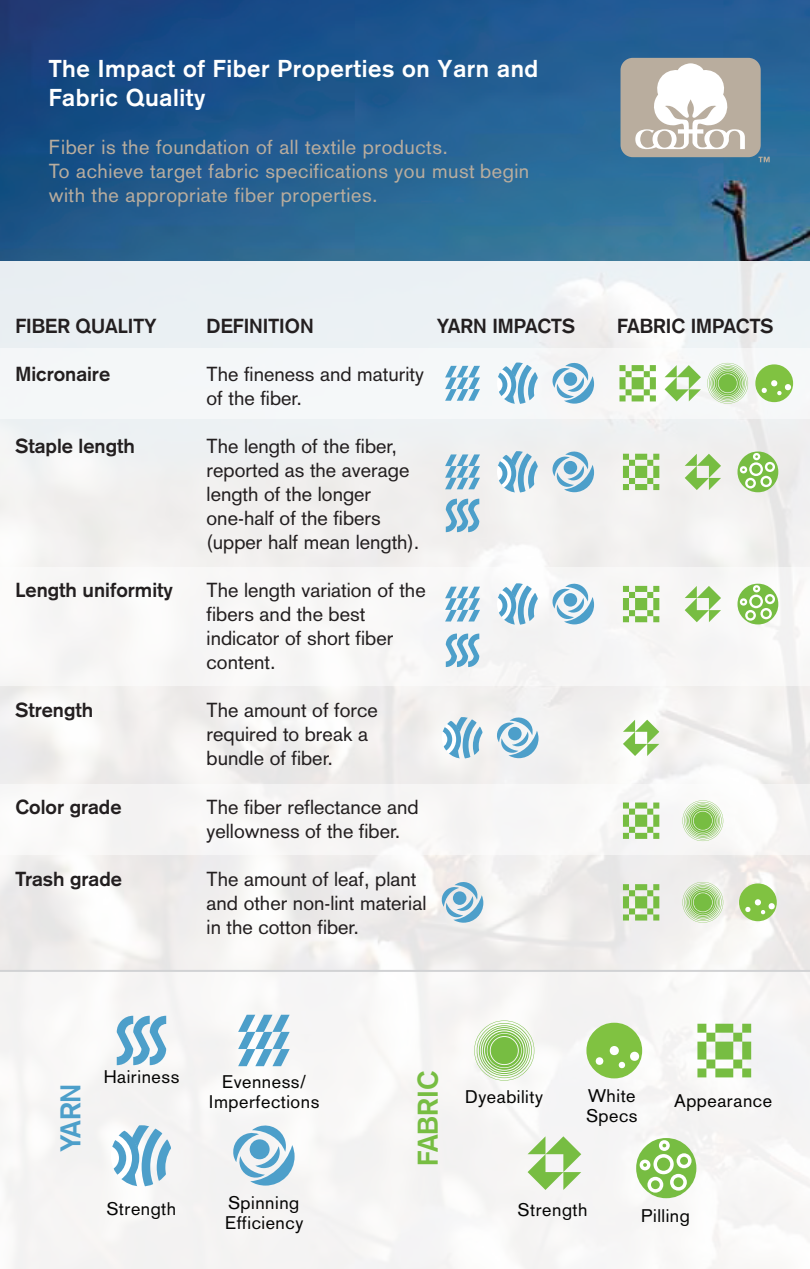
<style>
.page{position:relative;width:810px;height:1269px;background:#fff}
.page>*{position:absolute;margin:0;border:0;box-sizing:border-box;transform-origin:0 0}
.t1{font:700 28px "Akzidenz Grotesk";color:#77bd42}
.t2{font:700 28px "Akzidenz Grotesk";color:#4d9fca}
.t3{font:700 24px/28.8px "Akzidenz Grotesk";letter-spacing:.025em;color:#fff}
.t4{font:20px/24px "Akzidenz Grotesk";color:#231f20}
.t5{font:20px/24px "Akzidenz Grotesk";letter-spacing:.025em;color:#b9ad9e}
.t6{font:700 20px "Akzidenz Grotesk";color:#231f20}
.t7{font:18px/20px "Akzidenz Grotesk";letter-spacing:.03em;color:#050504}
</style>
<div class="page">
<img style="left:0;top:0;width:809px;height:261px">
<div style="left:0;top:261px;width:809px;height:1008px;background:linear-gradient(to right,#f0f0f1,#f1f0f0)"></div>
<div style="left:0;top:349px;width:809px;height:70px;background:#f5f7f8"></div>
<div style="left:0;top:567px;width:809px;height:119px;background:#f7f7f6"></div>
<div style="left:0;top:785px;width:809px;height:70px;background:#f7f6f6"></div>
<div style="left:0;top:971px;width:809px;height:298px;background:#f6f5f5"></div>
<div style="left:620px;top:58px;width:140px;height:99px;background:#b9ad9e;border-radius:12px"></div>
<svg style="left:635px;top:63px;width:109px;height:87px"></svg>
<svg style="left:758px;top:157px;width:11px;height:5px"></svg>
<svg style="left:238px;top:1014px;width:51px;height:52px"></svg>
<svg style="left:117px;top:1015px;width:49px;height:50px"></svg>
<svg style="left:112px;top:1125px;width:59px;height:61px"></svg>
<svg style="left:233px;top:1125px;width:61px;height:60px"></svg>
<div style="left:249px;top:1139px;width:20px;height:20px;background:#4d9fca;border-radius:50%"></div>
<svg style="left:697px;top:1023px;width:54px;height:54px"></svg>
<svg style="left:527px;top:1136px;width:54px;height:54px"></svg>
<svg style="left:474px;top:1020px;width:60px;height:60px"></svg>
<svg style="left:586px;top:1022px;width:56px;height:56px"></svg>
<svg style="left:636px;top:1138px;width:60px;height:60px"></svg>
<svg style="left:445px;top:366px;width:35px;height:35px"></svg>
<svg style="left:445px;top:454px;width:35px;height:35px"></svg>
<svg style="left:445px;top:586px;width:35px;height:35px"></svg>
<svg style="left:498px;top:362px;width:40px;height:42px"></svg>
<svg style="left:497px;top:451px;width:41px;height:42px"></svg>
<svg style="left:498px;top:583px;width:40px;height:42px"></svg>
<svg style="left:441px;top:717px;width:42px;height:41px"></svg>
<svg style="left:552px;top:362px;width:42px;height:42px"></svg>
<div style="left:563px;top:372px;width:14px;height:14px;background:#4d9fca;border-radius:50%"></div>
<svg style="left:551px;top:450px;width:43px;height:42px"></svg>
<div style="left:563px;top:461px;width:14px;height:13px;background:#4d9fca;border-radius:50%"></div>
<svg style="left:552px;top:583px;width:42px;height:41px"></svg>
<div style="left:563px;top:593px;width:14px;height:13px;background:#4d9fca;border-radius:50%"></div>
<svg style="left:495px;top:716px;width:43px;height:42px"></svg>
<div style="left:508px;top:727px;width:13px;height:13px;background:#4d9fca;border-radius:50%"></div>
<svg style="left:440px;top:880px;width:43px;height:42px;background:#b6d1df"></svg>
<div style="left:453px;top:891px;width:13px;height:14px;background:#4d9fca;border-radius:50%"></div>
<svg style="left:445px;top:499px;width:34px;height:33px"></svg>
<svg style="left:445px;top:633px;width:34px;height:34px"></svg>
<svg style="left:619px;top:365px;width:36px;height:36px"></svg>
<svg style="left:622px;top:454px;width:37px;height:36px"></svg>
<svg style="left:622px;top:586px;width:37px;height:36px"></svg>
<svg style="left:622px;top:802px;width:37px;height:37px"></svg>
<svg style="left:622px;top:884px;width:37px;height:36px"></svg>
<svg style="left:664px;top:365px;width:36px;height:36px"></svg>
<svg style="left:684px;top:454px;width:36px;height:36px"></svg>
<svg style="left:684px;top:586px;width:36px;height:36px"></svg>
<svg style="left:622px;top:719px;width:37px;height:37px"></svg>
<svg style="left:707px;top:363px;width:40px;height:41px"></svg>
<svg style="left:682px;top:800px;width:41px;height:41px"></svg>
<svg style="left:682px;top:882px;width:41px;height:40px;background:#bcdaa3"></svg>
<svg style="left:737px;top:451px;width:41px;height:41px"></svg>
<svg style="left:737px;top:584px;width:41px;height:40px"></svg>
<svg style="left:755px;top:364px;width:37px;height:38px"></svg>
<svg style="left:738px;top:883px;width:38px;height:38px"></svg>
<hr style="left:0;top:970px;width:809px;height:2px;background:#d1d2d4">
<p class="t3" style="left:49px;top:54px;width:491px">The Impact of Fiber Properties on Yarn and<br>Fabric Quality</p>
<p class="t5" style="left:49px;top:135px;width:482px">Fiber is the foundation of all textile products.<br>To achieve target fabric specifications you must begin with the appropriate fiber properties.</p>
<p class="t6" style="left:16px;top:314px;width:143px">FIBER QUALITY</p>
<p class="t6" style="left:16px;top:362px;width:96px">Micronaire</p>
<p class="t6" style="left:16px;top:434px;width:121px">Staple length</p>
<p class="t6" style="left:16px;top:578px;width:159px">Length uniformity</p>
<p class="t6" style="left:16px;top:698px;width:79px">Strength</p>
<p class="t6" style="left:16px;top:794px;width:107px">Color grade</p>
<p class="t6" style="left:16px;top:866px;width:108px">Trash grade</p>
<p class="t6" style="left:206px;top:314px;width:109px">DEFINITION</p>
<p class="t4" style="left:206px;top:362px;width:219px">The fineness and maturity of the fiber.</p>
<p class="t4" style="left:206px;top:434px;width:214px">The length of the fiber, reported as the average length of the longer one-half of the fibers (upper half mean length).</p>
<p class="t4" style="left:206px;top:578px;width:220px">The length variation of the fibers and the best indicator of short fiber content.</p>
<p class="t4" style="left:206px;top:698px;width:173px">The amount of force required to break a bundle of fiber.</p>
<p class="t4" style="left:206px;top:794px;width:213px">The fiber reflectance and yellowness of the fiber.</p>
<p class="t4" style="left:206px;top:866px;width:221px">The amount of leaf, plant and other non-lint material in the cotton fiber.</p>
<p class="t6" style="left:436px;top:314px;width:140px">YARN IMPACTS</p>
<p class="t6" style="left:617px;top:314px;width:157px">FABRIC IMPACTS</p>
<h1 class="t2" style="left:54px;top:1152px;width:71px;rotate:-90deg">YARN</h1>
<p class="t7" style="left:104px;top:1066px;width:77px">Hairiness</p>
<p class="t7" style="left:209px;top:1071px;width:112px;text-align:center">Evenness/<br>Imperfections</p>
<h1 class="t1" style="left:411px;top:1165px;width:96px;rotate:-90deg">FABRIC</h1>
<p class="t7" style="left:465px;top:1086px;width:79px">Dyeability</p>
<p class="t7" style="left:586px;top:1085px;width:53px">White<br>Specs</p>
<p class="t7" style="left:674px;top:1091px;width:99px">Appearance</p>
<p class="t7" style="left:106px;top:1198px;width:71px">Strength</p>
<p class="t7" style="left:225px;top:1192px;width:80px">Spinning<br>Efficiency</p>
<p class="t7" style="left:517px;top:1199px;width:71px">Strength</p>
<p class="t7" style="left:641px;top:1205px;width:50px">Pilling</p>
</div>
